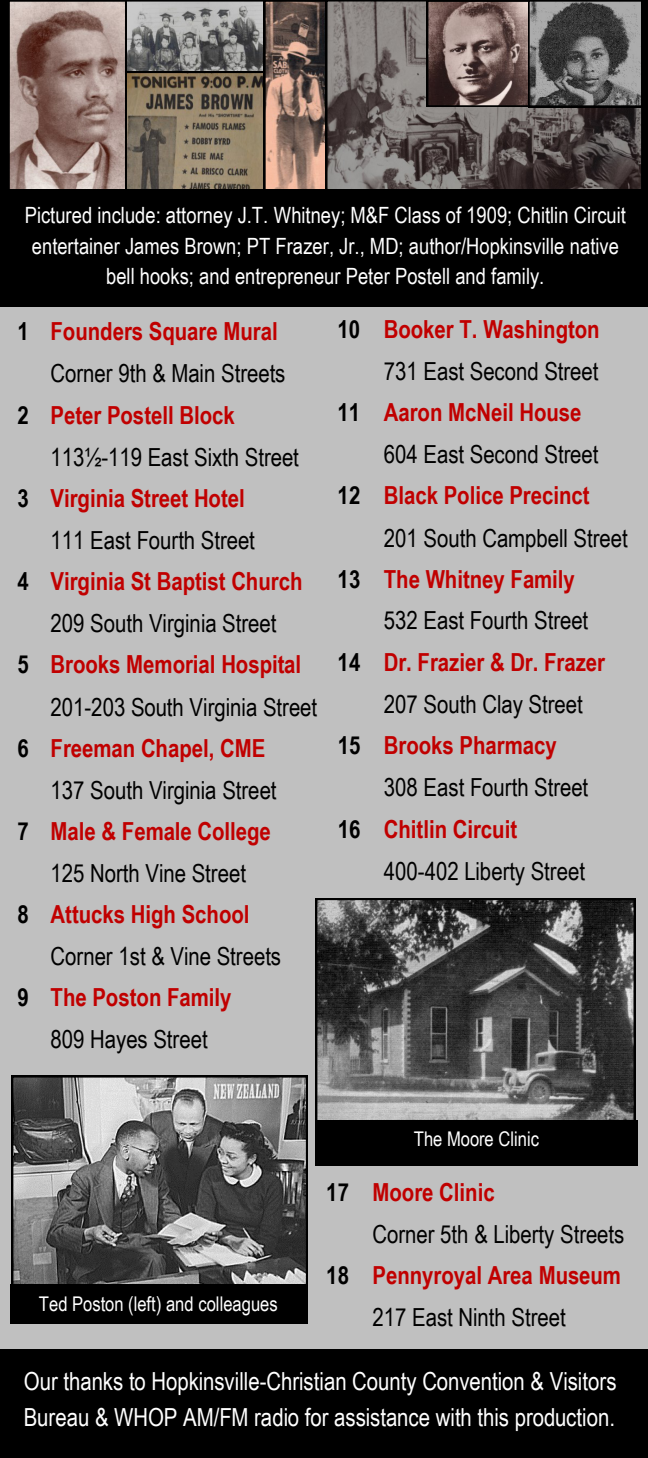
<style>
.page{position:relative;width:648px;height:1458px;background:#fff}
.page>*{position:absolute;margin:0;border:0;box-sizing:border-box;transform-origin:0 0}
.t1{font:24.97px "Arial Narrow";color:#000}
.t2{font:700 24.97px "Arial Narrow";color:#c00000}
.t3{font:24.97px/36.2px "Arial Narrow";color:#fff}
.t4{font:22.5px/30.8px "Arial Narrow";color:#fff;text-align:center}
.t5{font:20.25px "Arial Narrow";color:#fff}
.s1{color:#000}
</style>
<div class="page">
<div style="left:0;top:306px;width:648px;height:1043px;background:#c0c0c0"></div>
<div style="left:0;top:1349px;width:648px;height:109px;background:#000"></div>
<svg style="left:316px;top:898px;width:319px;height:222px;background:#565656"></svg>
<div style="left:315px;top:1120px;width:323px;height:45px;background:#000"></div>
<svg style="left:12px;top:1076px;width:296px;height:215px;background:#6f6f6f"></svg>
<div style="left:10px;top:1285px;width:297px;height:39px;background:#000"></div>
<svg style="left:334px;top:0;width:309px;height:189px;background:#645d5c"></svg>
<svg style="left:427px;top:0;width:216px;height:107px;background:#6b6260"></svg>
<svg style="left:8px;top:0;width:326px;height:189px;background:#89776d"></svg>
<div style="left:0;top:189px;width:648px;height:117px;background:#000"></div>
<p class="t4" style="left:25px;top:199px;width:603px">Pictured include: attorney J.T. Whitney; M&amp;F Class of 1909; Chitlin Circuit entertainer James Brown; PT Frazer, Jr., MD; author/Hopkinsville native bell hooks; and entrepreneur Peter Postell and family.</p>
<p class="t2" style="left:17px;top:313px;width:262px"><span class="s1">1</span> Founders Square Mural</p>
<p class="t1" style="left:51px;top:355px;width:236px">Corner 9th &amp; Main Streets</p>
<p class="t2" style="left:18px;top:396px;width:219px"><span class="s1">2</span> Peter Postell Block</p>
<p class="t1" style="left:51px;top:439px;width:250px">113½-119 East Sixth Street</p>
<p class="t2" style="left:18px;top:479px;width:229px"><span class="s1">3</span> Virginia Street Hotel</p>
<p class="t1" style="left:51px;top:522px;width:206px">111 East Fourth Street</p>
<p class="t2" style="left:18px;top:563px;width:286px"><span class="s1">4</span> Virginia St Baptist Church</p>
<p class="t1" style="left:51px;top:605px;width:227px">209 South Virginia Street</p>
<p class="t2" style="left:18px;top:646px;width:285px"><span class="s1">5</span> Brooks Memorial Hospital</p>
<p class="t1" style="left:51px;top:688px;width:268px">201-203 South Virginia Street</p>
<p class="t2" style="left:18px;top:729px;width:249px"><span class="s1">6</span> Freeman Chapel, CME</p>
<p class="t1" style="left:51px;top:772px;width:228px">137 South Virginia Street</p>
<p class="t2" style="left:18px;top:812px;width:255px"><span class="s1">7</span> Male &amp; Female College</p>
<p class="t1" style="left:51px;top:855px;width:197px">125 North Vine Street</p>
<p class="t2" style="left:18px;top:896px;width:233px"><span class="s1">8</span> Attucks High School</p>
<p class="t1" style="left:51px;top:938px;width:232px">Corner 1st &amp; Vine Streets</p>
<p class="t2" style="left:18px;top:979px;width:215px"><span class="s1">9</span> The Poston Family</p>
<p class="t1" style="left:51px;top:1021px;width:159px">809 Hayes Street</p>
<p class="t2" style="left:338px;top:310px;width:264px"><span class="s1">10</span> Booker T. Washington</p>
<p class="t1" style="left:384px;top:353px;width:216px">731 East Second Street</p>
<p class="t2" style="left:338px;top:394px;width:246px"><span class="s1">11</span> Aaron McNeil House</p>
<p class="t1" style="left:384px;top:436px;width:216px">604 East Second Street</p>
<p class="t2" style="left:338px;top:477px;width:253px"><span class="s1">12</span> Black Police Precinct</p>
<p class="t1" style="left:384px;top:519px;width:246px">201 South Campbell Street</p>
<p class="t2" style="left:338px;top:560px;width:239px"><span class="s1">13</span> The Whitney Family</p>
<p class="t1" style="left:384px;top:602px;width:206px">532 East Fourth Street</p>
<p class="t2" style="left:338px;top:643px;width:269px"><span class="s1">14</span> Dr. Frazier &amp; Dr. Frazer</p>
<p class="t1" style="left:384px;top:686px;width:201px">207 South Clay Street</p>
<p class="t2" style="left:338px;top:727px;width:221px"><span class="s1">15</span> Brooks Pharmacy</p>
<p class="t1" style="left:384px;top:769px;width:206px">308 East Fourth Street</p>
<p class="t2" style="left:338px;top:810px;width:181px"><span class="s1">16</span> Chitlin Circuit</p>
<p class="t1" style="left:384px;top:853px;width:203px">400-402 Liberty Street</p>
<p class="t5" style="left:39px;top:1289px;width:240px">Ted Poston (left) and colleagues</p>
<p class="t5" style="left:414px;top:1124px;width:127px">The Moore Clinic</p>
<p class="t2" style="left:326px;top:1173px;width:170px"><span class="s1">17</span> Moore Clinic</p>
<p class="t1" style="left:373px;top:1216px;width:253px">Corner 5th &amp; Liberty Streets</p>
<p class="t2" style="left:326px;top:1256px;width:296px"><span class="s1">18</span> Pennyroyal Area Museum</p>
<p class="t1" style="left:372px;top:1299px;width:195px">217 East Ninth Street</p>
<p class="t3" style="left:24px;top:1362px;width:594px">Our thanks to Hopkinsville-Christian County Convention &amp; Visitors<br>Bureau &amp; WHOP AM/FM radio for assistance with this production.</p>
</div>
